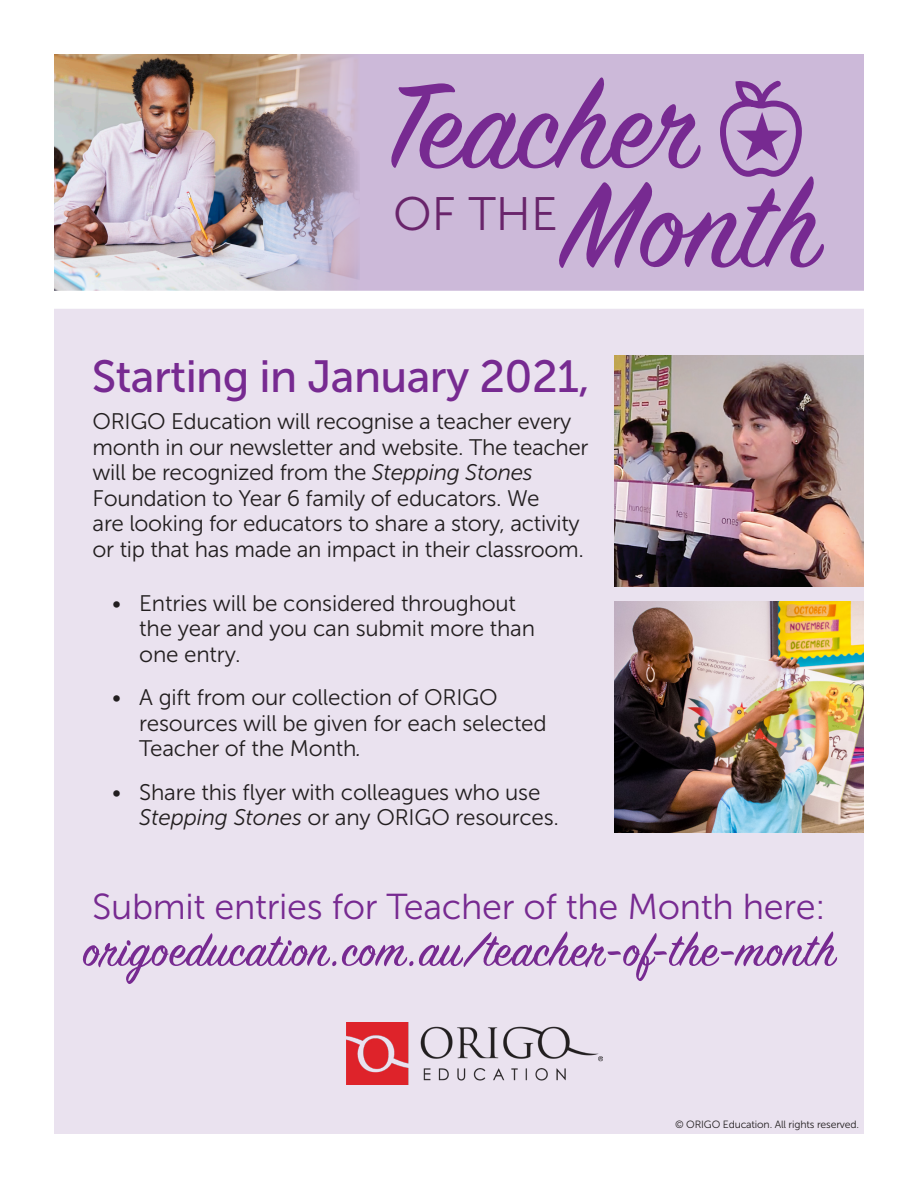
<style>
.page{position:relative;width:918px;height:1188px;background:#fff}
.page>*{position:absolute;margin:0;border:0;box-sizing:border-box;transform-origin:0 0}
.t1{font:134.7px "Sign Painter House Script";color:#772a91}
.t2{font:51px "Sign Painter House Script";letter-spacing:.02em;color:#772a91}
.t3{font:46.8px "Museo Sans 300";color:#69246b}
.t4{font:45px "Museo Sans 500";letter-spacing:-.015em;color:#772a91}
.t5{font:36px "Museo Sans 300";letter-spacing:-.01em;color:#772a91}
.t6{font:22.5px/25.5px "Museo Sans 300";letter-spacing:-.015em;color:#231f20}
.t7{font:10.5px "Museo Sans 300";letter-spacing:-.015em;color:#231f20}
.s1{font-style:italic}
</style>
<div class="page">
<div style="left:54px;top:266px;width:810px;height:868px;background:#eae2ef"></div>
<div style="left:54px;top:54px;width:810px;height:240px;background:#ccb9d9"></div>
<img style="left:346px;top:1022px;width:257px;height:63px">
<img style="left:614px;top:356px;width:250px;height:231px">
<img style="left:614px;top:601px;width:250px;height:232px">
<img style="left:54px;top:54px;width:306px;height:237px">
<div style="left:54px;top:291px;width:810px;height:18px;background:#fff"></div>
<svg style="left:720px;top:80px;width:82px;height:97px"></svg>
<p class="t1" style="left:385px;top:44px;width:321px">Teacher</p>
<p class="t1" style="left:562px;top:143px;width:259px">Month</p>
<p class="t3" style="left:393px;top:189px;width:166px">OF THE</p>
<p class="t4" style="left:92px;top:352px;width:500px">Starting in January 2021,</p>
<p class="t6" style="left:93px;top:409px;width:498px">ORIGO Education will recognise a teacher every month in our newsletter and website. The teacher will be recognized from the <span class="s1">Stepping Stones </span>Foundation to Year 6 family of educators. We<br>are looking for educators to share a story, activity or tip that has made an impact in their classroom.</p>
<p class="t6" style="left:139px;top:591px;width:397px;text-indent:-27px">• Entries will be considered throughout the year and you can submit more than one entry.</p>
<p class="t6" style="left:139px;top:685px;width:409px;text-indent:-27px">• A gift from our collection of ORIGO resources will be given for each selected<br>Teacher of the Month<span class="s1">.</span></p>
<p class="t6" style="left:139px;top:780px;width:421px;text-indent:-27px">• Share this flyer with colleagues who use<br><span class="s1">Stepping Stones</span> or any ORIGO resources.</p>
<p class="t5" style="left:92px;top:887px;width:735px">Submit entries for Teacher of the Month here:</p>
<p class="t2" style="left:83px;top:919px;width:754px">origoeducation.com.au/teacher-of-the-month</p>
<p class="t7" style="left:675px;top:1119px;width:186px">© ORIGO Education. All rights reserved.</p>
</div>
